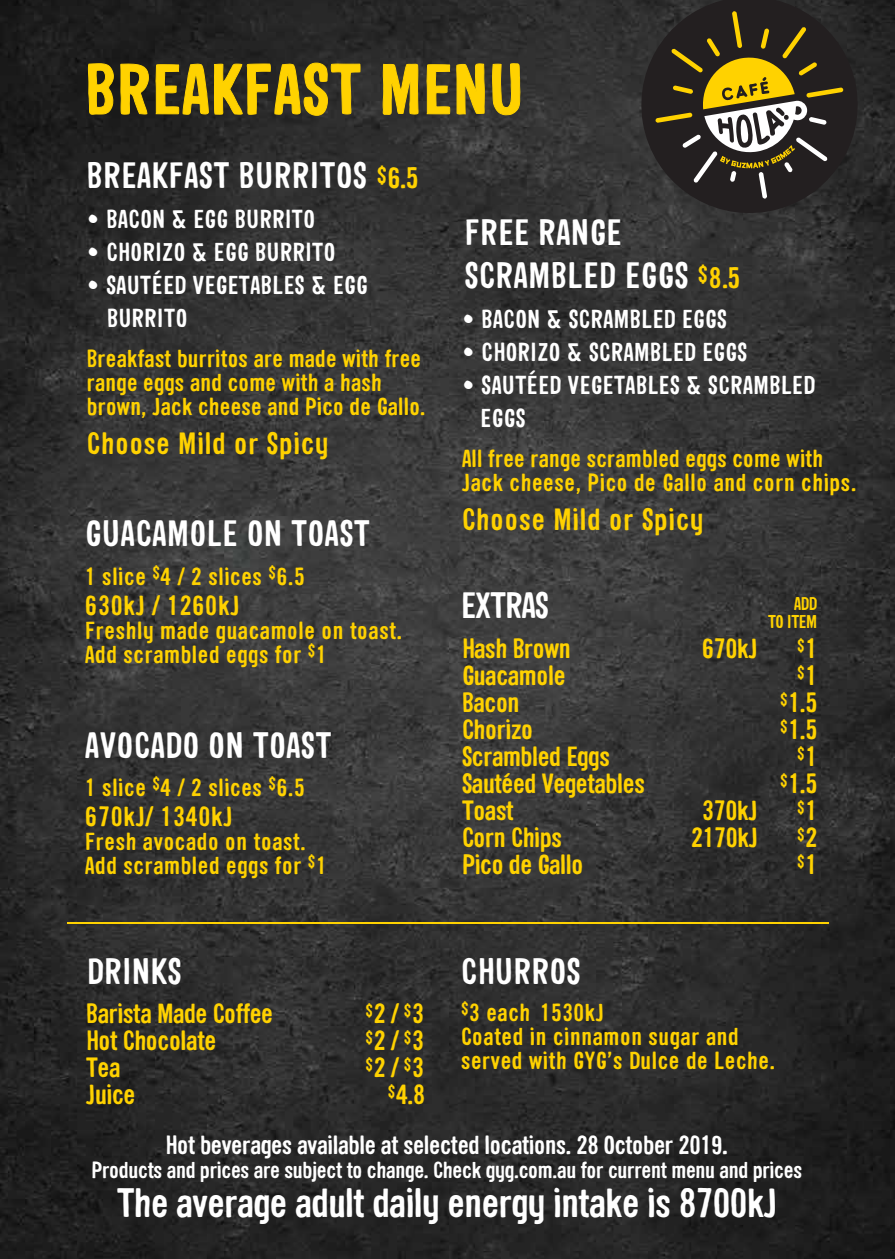
<style>
.page{position:relative;width:895px;height:1259px;background:#fff}
.page>*{position:absolute;margin:0;border:0;box-sizing:border-box;transform-origin:0 0}
.t1{font:700 69px "Sini";letter-spacing:.025em;color:#ffd200}
.t2{font:700 39.9px "Sini";letter-spacing:-.015em;color:#fff}
.t3{font:700 35.7px/42.9px "Sini";letter-spacing:.025em;color:#fff}
.t4{font:700 30px "Sini";letter-spacing:.03em;color:#ffd200}
.t5{font:700 28.8px "Sini";color:#ffd200}
.t6{font:700 27px "Sini";letter-spacing:-.015em;color:#ffd200}
.t7{font:700 27px "Sini";letter-spacing:.025em;color:#ffd200}
.t8{font:700 25.5px "Sini";letter-spacing:-.015em;color:#fff}
.t9{font:700 25.2px/33px "Sini";letter-spacing:.025em;color:#fff}
.t10{font:700 24px/24px "Sini";letter-spacing:.025em;color:#ffd200}
.t11{font:700 22.5px "Sini";letter-spacing:-.015em;color:#fff}
.t12{font:700 18px/18px "Sini";letter-spacing:-.015em;color:#ffd200;text-align:right}
.s1{font-size:27px}
</style>
<div class="page">
<img style="left:0;top:0;width:894px;height:1259px">
<svg style="left:633px;top:0;width:232px;height:221px;background:#2c2b2c"></svg>
<svg style="left:655px;top:11px;width:188px;height:188px;background:#514930"></svg>
<svg style="left:88px;top:61px;width:26px;height:54px"></svg>
<svg style="left:120px;top:63px;width:29px;height:52px;background:#3d3717"></svg>
<svg style="left:155px;top:62px;width:206px;height:56px;background:#3e3923"></svg>
<svg style="left:382px;top:63px;width:36px;height:52px;background:#544c28"></svg>
<svg style="left:426px;top:64px;width:24px;height:51px"></svg>
<svg style="left:456px;top:63px;width:29px;height:52px;background:#554e2b"></svg>
<svg style="left:492px;top:63px;width:28px;height:53px"></svg>
<hr style="left:67px;top:922px;width:762px;height:2px;background:#ffd200">
<h1 class="t1" style="left:85px;top:46px;width:439px">BREAKFAST MENU</h1>
<h3 class="t3" style="left:87px;top:153px;width:281px">BREAKFAST BURRITOS</h3>
<p class="t9" style="left:87px;top:202px;width:229px">• BACON &amp; EGG BURRITO</p>
<p class="t9" style="left:87px;top:235px;width:250px">• CHORIZO &amp; EGG BURRITO</p>
<p class="t9" style="left:107px;top:268px;width:262px;text-indent:-20px">• SAUTÉED VEGETABLES &amp; EGG<br>BURRITO</p>
<p class="t10" style="left:87px;top:346px;width:340px">Breakfast burritos are made with free range eggs and come with a hash brown, Jack cheese and Pico de Gallo.</p>
<p class="t4" style="left:87px;top:425px;width:243px">Choose Mild or Spicy</p>
<p class="t5" style="left:377px;top:160px;width:43px"><sup>$</sup>6.5</p>
<h3 class="t3" style="left:85px;top:511px;width:286px">GUACAMOLE ON TOAST</h3>
<p class="t10" style="left:85px;top:563px;width:221px">1 slice <sup>$</sup>4 / 2 slices <sup>$</sup>6.5</p>
<p class="t7" style="left:85px;top:588px;width:156px">630kJ / 1260kJ</p>
<p class="t10" style="left:85px;top:617px;width:318px">Freshly made guacamole on toast.<br>Add scrambled eggs for <sup>$</sup>1</p>
<h3 class="t3" style="left:85px;top:722px;width:247px">AVOCADO ON TOAST</h3>
<p class="t10" style="left:85px;top:775px;width:221px">1 slice <sup>$</sup>4 / 2 slices <sup>$</sup>6.5</p>
<p class="t7" style="left:85px;top:799px;width:149px">670kJ/ 1340kJ</p>
<p class="t10" style="left:85px;top:829px;width:243px">Fresh avocado on toast.<br>Add scrambled eggs for <sup>$</sup>1</p>
<h3 class="t3" style="left:464px;top:210px;width:225px">FREE RANGE<br>SCRAMBLED EGGS</h3>
<p class="t9" style="left:462px;top:301px;width:266px">• BACON &amp; SCRAMBLED EGGS</p>
<p class="t9" style="left:462px;top:334px;width:286px">• CHORIZO &amp; SCRAMBLED EGGS</p>
<p class="t9" style="left:480px;top:367px;width:335px;text-indent:-19px">• SAUTÉED VEGETABLES &amp; SCRAMBLED<br>EGGS</p>
<p class="t10" style="left:462px;top:446px;width:396px">All free range scrambled eggs come with<br>Jack cheese, Pico de Gallo and corn chips.</p>
<p class="t4" style="left:462px;top:501px;width:243px">Choose Mild or Spicy</p>
<p class="t5" style="left:697px;top:260px;width:44px"><sup>$</sup>8.5</p>
<h3 class="t3" style="left:461px;top:583px;width:89px">EXTRAS</h3>
<p class="t12" style="left:768px;top:594px;width:50px">ADD<br>TO ITEM</p>
<p class="t6" style="left:462px;top:631px;width:110px">Hash Brown</p>
<p class="t6" style="left:702px;top:631px;width:57px">670kJ</p>
<p class="t12" style="left:797px;top:636px;width:21px">$<span class="s1">1</span></p>
<p class="t6" style="left:462px;top:658px;width:105px">Guacamole</p>
<p class="t12" style="left:797px;top:663px;width:21px">$<span class="s1">1</span></p>
<p class="t6" style="left:462px;top:685px;width:59px">Bacon</p>
<p class="t6" style="left:780px;top:685px;width:39px"><sup>$</sup>1.5</p>
<p class="t6" style="left:462px;top:712px;width:73px">Chorizo</p>
<p class="t6" style="left:780px;top:712px;width:39px"><sup>$</sup>1.5</p>
<p class="t6" style="left:462px;top:739px;width:149px">Scrambled Eggs</p>
<p class="t12" style="left:797px;top:744px;width:21px">$<span class="s1">1</span></p>
<p class="t6" style="left:462px;top:766px;width:184px">Sautéed Vegetables</p>
<p class="t6" style="left:780px;top:766px;width:39px"><sup>$</sup>1.5</p>
<p class="t6" style="left:462px;top:793px;width:53px">Toast</p>
<p class="t6" style="left:702px;top:793px;width:57px">370kJ</p>
<p class="t12" style="left:797px;top:798px;width:21px">$<span class="s1">1</span></p>
<p class="t6" style="left:462px;top:820px;width:102px">Corn Chips</p>
<p class="t6" style="left:691px;top:820px;width:68px">2170kJ</p>
<p class="t12" style="left:797px;top:825px;width:22px">$<span class="s1">2</span></p>
<p class="t6" style="left:462px;top:847px;width:123px">Pico de Gallo</p>
<p class="t12" style="left:797px;top:852px;width:21px">$<span class="s1">1</span></p>
<h3 class="t3" style="left:87px;top:949px;width:95px">DRINKS</h3>
<h3 class="t3" style="left:461px;top:949px;width:121px">CHURROS</h3>
<p class="t10" style="left:461px;top:999px;width:315px"><sup>$</sup>3 each 1530kJ<br>Coated in cinnamon sugar and served with GYG’s Dulce de Leche.</p>
<p class="t6" style="left:86px;top:996px;width:188px">Barista Made Coffee</p>
<p class="t6" style="left:365px;top:996px;width:60px"><sup>$</sup>2 / <sup>$</sup>3</p>
<p class="t6" style="left:86px;top:1023px;width:131px">Hot Chocolate</p>
<p class="t6" style="left:365px;top:1023px;width:60px"><sup>$</sup>2 / <sup>$</sup>3</p>
<p class="t6" style="left:86px;top:1050px;width:36px">Tea</p>
<p class="t6" style="left:365px;top:1050px;width:60px"><sup>$</sup>2 / <sup>$</sup>3</p>
<p class="t6" style="left:86px;top:1077px;width:51px">Juice</p>
<p class="t6" style="left:388px;top:1077px;width:39px"><sup>$</sup>4.8</p>
<p class="t8" style="left:166px;top:1129px;width:564px">Hot beverages available at selected locations. 28 October 2019<span class="s1">.</span></p>
<p class="t11" style="left:91px;top:1156px;width:712px">Products and prices are subject to change. Check gyg.com.au for current menu and prices</p>
<h2 class="t2" style="left:117px;top:1178px;width:661px">The average adult daily energy intake is 8700kJ</h2>
</div>
